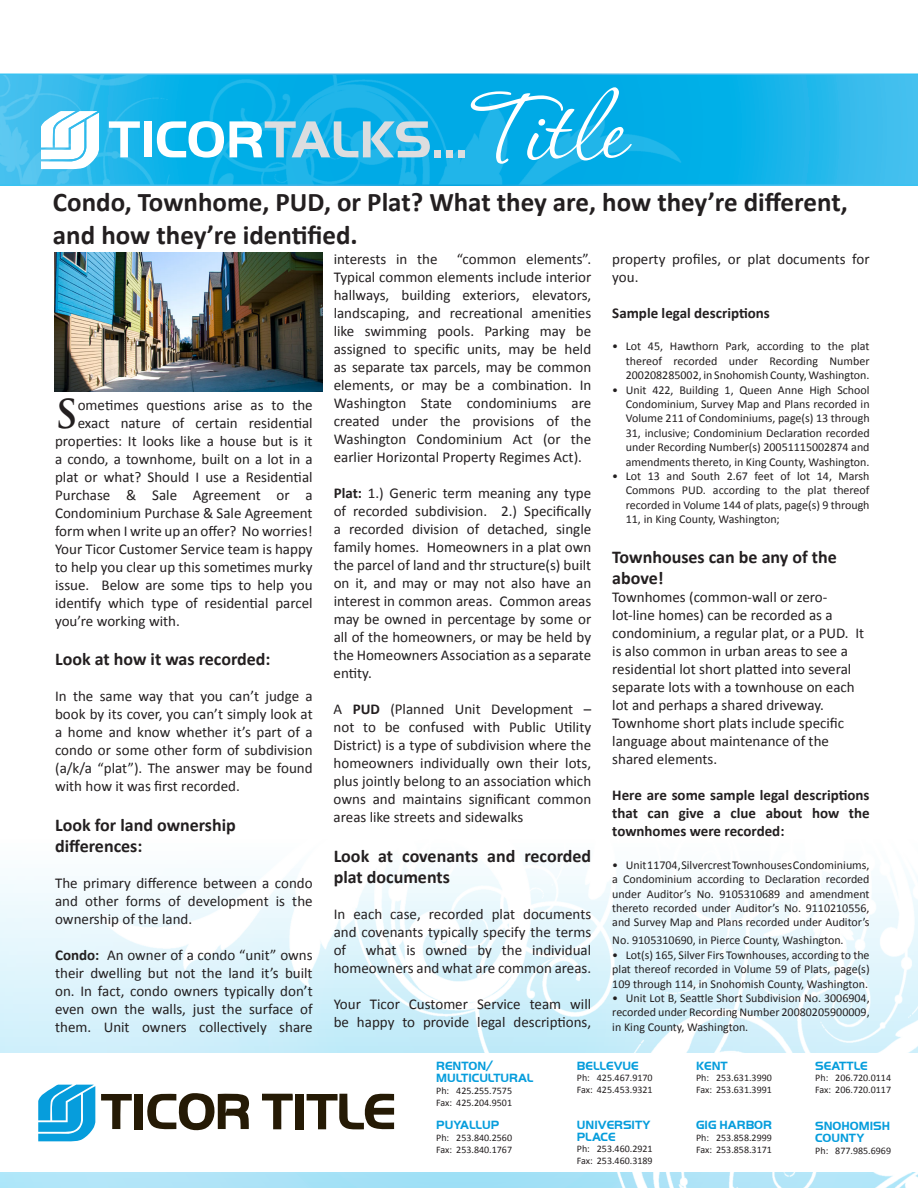
<style>
.page{position:relative;width:918px;height:1188px;background:#fff}
.page>*{position:absolute;margin:0;border:0;box-sizing:border-box;transform-origin:0 0}
.t1{font:120px "P22 Corinthia";color:#fff}
.t2{font:700 54px "Handel Got D";color:#dcdddf}
.t3{font:700 38.85px "Trajan Pro";color:#231f20}
.t4{font:700 27px/32.4px "Calibri";color:#231f20}
.t5{font:700 18px/21.6px "Calibri";color:#231f20}
.t6{font:15px/18px "Calibri";color:#231f20;text-align:justify}
.t7{font:700 15px/18px "Calibri";color:#231f20;text-align:justify}
.t8{font:700 12.3px/12px "Handel Got D";color:#069ddc}
.t9{font:12px/14.4px "Calibri";color:#231f20;text-align:justify}
.t10{font:10.05px/11.6px "Calibri";color:#231f20}
.s1{color:#fff}
.s2{font-weight:700}
</style>
<div class="page">
<svg style="left:0;top:74px;width:918px;height:112px;background:#15b2e8"></svg>
<img style="left:0;top:868px;width:918px;height:320px">
<svg style="left:40px;top:110px;width:75px;height:60px"></svg>
<div style="left:0;top:1053px;width:918px;height:118px;background:#fff"></div>
<svg style="left:38px;top:1085px;width:57px;height:57px;background:#38b0e2"></svg>
<svg style="left:262px;top:1094px;width:31px;height:35px"></svg>
<svg style="left:101px;top:1094px;width:31px;height:35px"></svg>
<div style="left:135px;top:1094px;width:8px;height:35px;background:#251a05"></div>
<div style="left:295px;top:1094px;width:9px;height:35px;background:#251a05"></div>
<svg style="left:307px;top:1093px;width:87px;height:37px"></svg>
<svg style="left:147px;top:1093px;width:103px;height:38px"></svg>
<img style="left:54px;top:253px;width:268px;height:139px">
<h1 class="t1" style="left:468px;top:68px;width:158px">Title</h1>
<h2 class="t2" style="left:109px;top:109px;width:361px"><span class="s1">TICOR</span>TALKS...</h2>
<h3 class="t4" style="left:53px;top:186px;width:796px">Condo, Townhome, PUD, or Plat? What they are, how they’re different, and how they’re identified.</h3>
<h3 class="t3" style="left:55px;top:389px;width:24px">S</h3>
<p class="t6" style="left:78px;top:396px;width:236px">ometimes questions arise as to the</p>
<p class="t6" style="left:78px;top:414px;width:236px">exact nature of certain residential</p>
<p class="t6" style="left:55px;top:432px;width:259px">properties: It looks like a house but is it</p>
<p class="t6" style="left:55px;top:450px;width:259px">a condo, a townhome, built on a lot in a</p>
<p class="t6" style="left:55px;top:468px;width:259px">plat or what? Should I use a Residential</p>
<p class="t6" style="left:55px;top:486px;width:259px">Purchase &amp; Sale Agreement or a</p>
<p class="t6" style="left:55px;top:504px;width:259px">Condominium Purchase &amp; Sale Agreement</p>
<p class="t6" style="left:55px;top:522px;width:259px">form when I write up an offer? No worries!</p>
<p class="t6" style="left:55px;top:540px;width:259px">Your Ticor Customer Service team is happy</p>
<p class="t6" style="left:55px;top:558px;width:259px">to help you clear up this sometimes murky</p>
<p class="t6" style="left:55px;top:576px;width:259px">issue. Below are some tips to help you</p>
<p class="t6" style="left:55px;top:594px;width:259px">identify which type of residential parcel</p>
<p class="t6" style="left:55px;top:612px;width:126px">you’re working with.</p>
<p class="t5" style="left:55px;top:648px;width:217px">Look at how it was recorded:</p>
<p class="t6" style="left:55px;top:687px;width:259px">In the same way that you can’t judge a book by its cover, you can’t simply look at a home and know whether it’s part of a condo or some other form of subdivision (a/k/a “plat”). The answer may be found with how it was first recorded.</p>
<p class="t5" style="left:55px;top:814px;width:182px">Look for land ownership differences:</p>
<p class="t6" style="left:55px;top:874px;width:259px">The primary difference between a condo and other forms of development is the ownership of the land.</p>
<p class="t6" style="left:55px;top:946px;width:259px"><span class="s2">Condo:</span> An owner of a condo “unit” owns their dwelling but not the land it’s built on. In fact, condo owners typically don’t even own the walls, just the surface of them. Unit owners collectively share</p>
<p class="t6" style="left:334px;top:250px;width:259px;text-indent:123px">“common elements”.<br>Typical common elements include interior hallways, building exteriors, elevators, landscaping, and recreational amenities like swimming pools. Parking may be assigned to specific units, may be held as separate tax parcels, may be common elements, or may be a combination. In Washington State condominiums are created under the provisions of the Washington Condominium Act (or the earlier Horizontal Property Regimes Act).</p>
<p class="t6" style="left:334px;top:484px;width:259px"><span class="s2">Plat:</span> 1.) Generic term meaning any type of recorded subdivision. 2.) Specifically a recorded division of detached, single family homes. Homeowners in a plat own the parcel of land and thr structure(s) built on it, and may or may not also have an interest in common areas. Common areas may be owned in percentage by some or all of the homeowners, or may be held by the Homeowners Association as a separate entity.</p>
<p class="t6" style="left:334px;top:700px;width:259px">A <span class="s2">PUD</span> (Planned Unit Development – not to be confused with Public Utility District) is a type of subdivision where the homeowners individually own their lots, plus jointly belong to an association which owns and maintains significant common areas like streets and sidewalks</p>
<p class="t5" style="left:334px;top:845px;width:259px">Look at covenants and recorded plat documents</p>
<p class="t6" style="left:334px;top:905px;width:259px">In each case, recorded plat documents and covenants typically specify the terms of</p>
<p class="t6" style="left:334px;top:250px;width:105px">interests in the</p>
<p class="t6" style="left:334px;top:941px;width:259px;text-align:right">what is owned by the individual homeowners and what are common areas.</p>
<p class="t6" style="left:334px;top:995px;width:259px">Your Ticor Customer Service team will be happy to provide legal descriptions,</p>
<p class="t6" style="left:612px;top:250px;width:259px">property profiles, or plat documents for you.</p>
<p class="t7" style="left:612px;top:304px;width:159px">Sample legal descriptions</p>
<p class="t9" style="left:626px;top:339px;width:245px;text-indent:-14px">• Lot 45, Hawthorn Park, according to the plat thereof recorded under Recording Number 200208285002, in Snohomish County,Washington.</p>
<p class="t9" style="left:626px;top:383px;width:245px;text-indent:-13px">• Unit 422, Building 1, Queen Anne High School Condominium, Survey Map and Plans recorded in Volume 211 of Condominiums, page(s) 13 through 31, inclusive; Condominium Declaration recorded under Recording Number(s) 20051115002874 and amendments thereto, in King County, Washington.</p>
<p class="t9" style="left:626px;top:469px;width:245px;text-indent:-13px">• Lot 13 and South 2.67 feet of lot 14, Marsh Commons PUD. according to the plat thereof recorded in Volume 144 of plats, page(s) 9 through 11, in King County, Washington;</p>
<p class="t5" style="left:612px;top:546px;width:226px">Townhouses can be any of the above!</p>
<p class="t6" style="left:612px;top:589px;width:254px;text-align:left">Townhomes (common-wall or zero&shy;lot-line homes) can be recorded as a condominium, a regular plat, or a PUD. It is also common in urban areas to see a residential lot short platted into several separate lots with a townhouse on each lot and perhaps a shared driveway.<br>Townhome short plats include specific language about maintenance of the shared elements.</p>
<p class="t7" style="left:612px;top:786px;width:259px">Here are some sample legal descriptions that can give a clue about how the townhomes were recorded:</p>
<p class="t9" style="left:612px;top:858px;width:259px">• Unit11704,SilvercrestTownhousesCondominiums, a Condominium according to Declaration recorded under Auditor’s No. 9105310689 and amendment thereto recorded under Auditor’s No. 9110210556, and Survey Map and Plans recorded under Auditor’s</p>
<p class="t9" style="left:612px;top:933px;width:233px">No. 9105310690, in Pierce County, Washington.</p>
<p class="t9" style="left:612px;top:948px;width:259px">• Lot(s) 165, Silver Firs Townhouses, according to the plat thereof recorded in Volume 59 of Plats, page(s)<br>109 through 114, in Snohomish County, Washington.</p>
<p class="t9" style="left:612px;top:991px;width:259px">• Unit Lot B, Seattle Short Subdivision No. 3006904, recorded under Recording Number 20080205900009, in King County, Washington.</p>
<p class="t8" style="left:436px;top:1060px;width:99px">RENTON/<br>MULTICULTURAL</p>
<p class="t10" style="left:436px;top:1085px;width:77px">Ph: 425.255.7575<br>Fax: 425.204.9501</p>
<p class="t8" style="left:436px;top:1119px;width:64px">PUYALLUP</p>
<p class="t10" style="left:436px;top:1132px;width:77px">Ph: 253.840.2560<br>Fax: 253.840.1767</p>
<p class="t8" style="left:577px;top:1060px;width:63px">BELLEVUE</p>
<p class="t10" style="left:577px;top:1072px;width:77px">Ph: 425.467.9170<br>Fax: 425.453.9321</p>
<p class="t8" style="left:577px;top:1119px;width:75px">UNIVERSITY<br>PLACE</p>
<p class="t10" style="left:577px;top:1143px;width:77px">Ph: 253.460.2921<br>Fax: 253.460.3189</p>
<p class="t8" style="left:696px;top:1060px;width:33px">KENT</p>
<p class="t10" style="left:696px;top:1072px;width:77px">Ph: 253.631.3990<br>Fax: 253.631.3991</p>
<p class="t8" style="left:696px;top:1119px;width:68px">GIG HARBOR</p>
<p class="t10" style="left:696px;top:1132px;width:77px">Ph: 253.858.2999<br>Fax: 253.858.3171</p>
<p class="t8" style="left:815px;top:1060px;width:54px">SEATTLE</p>
<p class="t10" style="left:815px;top:1072px;width:77px">Ph: 206.720.0114<br>Fax: 206.720.0117</p>
<p class="t8" style="left:815px;top:1120px;width:75px">SNOHOMISH<br>COUNTY</p>
<p class="t10" style="left:815px;top:1145px;width:77px">Ph: 877.985.6969</p>
</div>
